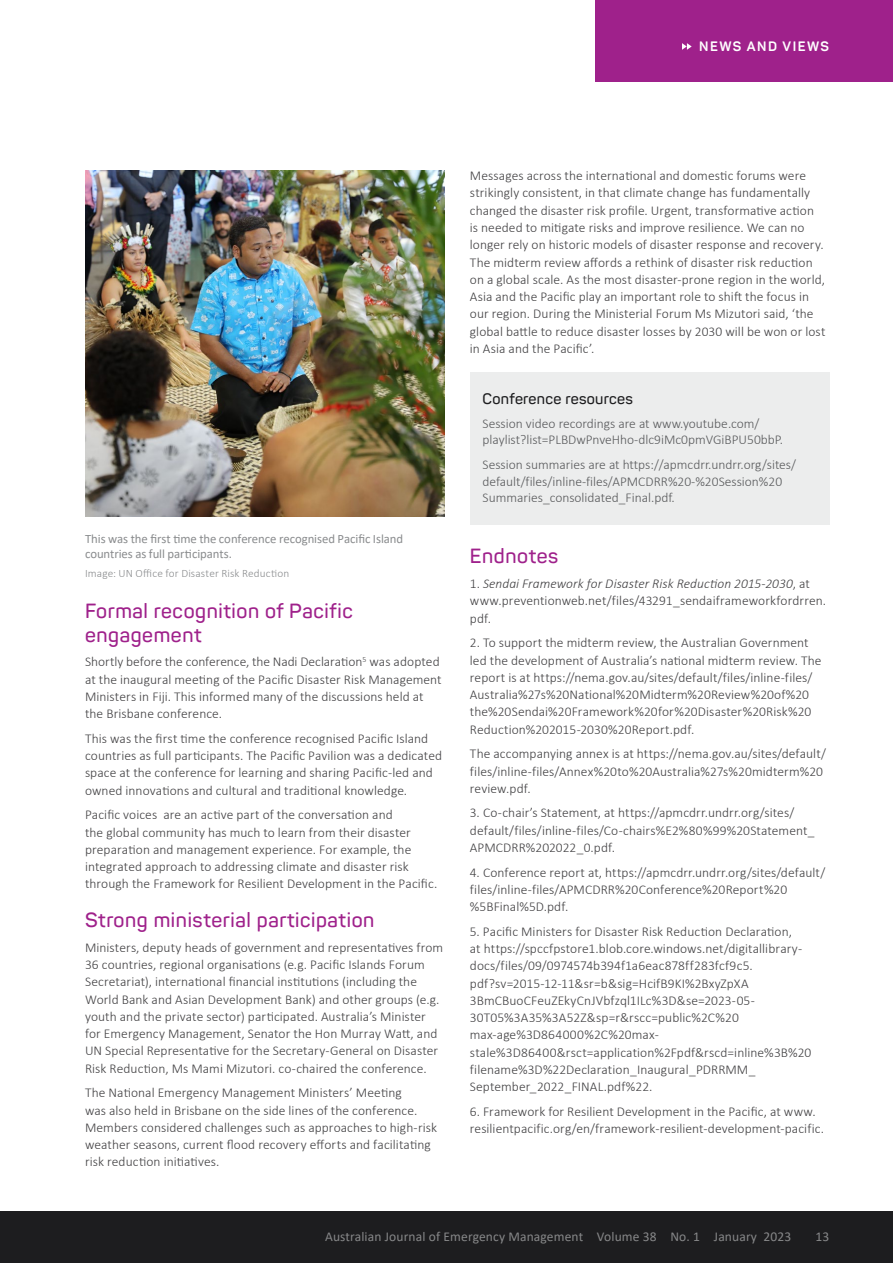
<style>
.page{position:relative;width:893px;height:1263px;background:#fff}
.page>*{position:absolute;margin:0;border:0;box-sizing:border-box;transform-origin:0 0}
.t1{font:600 20.25px/24px "Panton";letter-spacing:.03em;color:#9f218b}
.t2{font:600 15px "Panton";letter-spacing:.02em;color:#1d1d1f}
.t3{font:300 13.5px/17.2px "Calibri";letter-spacing:.005em;color:#414042}
.t4{font:300 13.5px/16.5px "Calibri";color:#58595b}
.t5{font:13.5px "Calibri";letter-spacing:.01em;color:#868788}
.t6{font:700 13.5px "Panton";letter-spacing:.11em;color:#fff}
.t7{font:12.75px/15px "Calibri";letter-spacing:-.005em;color:#8a8c8e}
.t8{font:300 11.25px "Calibri";letter-spacing:.01em;color:#8a8c8e}
.s1{font-style:italic}
</style>
<div class="page">
<div style="left:0;top:1212px;width:893px;height:51px;background:#1d1d1f"></div>
<div style="left:596px;top:0;width:297px;height:81px;background:#9f218b"></div>
<svg style="left:682px;top:43px;width:10px;height:7px"></svg>
<div style="left:470px;top:372px;width:359px;height:48px;background:#eceded"></div>
<div style="left:470px;top:400px;width:359px;height:67px;background:#eceded"></div>
<div style="left:470px;top:442px;width:359px;height:83px;background:#eceded"></div>
<img style="left:85px;top:170px;width:359px;height:347px">
<p class="t6" style="left:699px;top:38px;width:131px">NEWS AND VIEWS</p>
<p class="t7" style="left:85px;top:531px;width:320px">This was the first time the conference recognised Pacific Island countries as full participants.</p>
<p class="t8" style="left:85px;top:566px;width:206px">Image: UN Office for Disaster Risk Reduction</p>
<h1 class="t1" style="left:85px;top:598px;width:269px">Formal recognition of Pacific engagement</h1>
<p class="t3" style="left:85px;top:653px;width:358px">Shortly before the conference, the Nadi Declaration<sup>5</sup> was adopted at the inaugural meeting of the Pacific Disaster Risk Management Ministers in Fiji. This informed many of the discussions held at the Brisbane conference.</p>
<p class="t3" style="left:85px;top:730px;width:359px">This was the first time the conference recognised Pacific Island countries as full participants. The Pacific Pavilion was a dedicated space at the conference for learning and sharing Pacific-led and owned innovations and cultural and traditional knowledge.</p>
<p class="t3" style="left:85px;top:806px;width:354px">Pacific voices are an active part of the conversation and<br>the global community has much to learn from their disaster preparation and management experience. For example, the integrated approach to addressing climate and disaster risk through the Framework for Resilient Development in the Pacific.</p>
<h1 class="t1" style="left:85px;top:908px;width:291px">Strong ministerial participation</h1>
<p class="t3" style="left:85px;top:939px;width:360px">Ministers, deputy heads of government and representatives from 36 countries, regional organisations (e.g. Pacific Islands Forum Secretariat), international financial institutions (including the World Bank and Asian Development Bank) and other groups (e.g. youth and the private sector) participated. Australia’s Minister for Emergency Management, Senator the Hon Murray Watt, and UN Special Representative for the Secretary-General on Disaster Risk Reduction, Ms Mami Mizutori. co-chaired the conference.</p>
<p class="t3" style="left:85px;top:1084px;width:353px">The National Emergency Management Ministers’ Meeting<br>was also held in Brisbane on the side lines of the conference.<br>Members considered challenges such as approaches to high-risk weather seasons, current flood recovery efforts and facilitating risk reduction initiatives.</p>
<p class="t3" style="left:470px;top:167px;width:357px">Messages across the international and domestic forums were strikingly consistent, in that climate change has fundamentally changed the disaster risk profile. Urgent, transformative action is needed to mitigate risks and improve resilience. We can no longer rely on historic models of disaster response and recovery.<br>The midterm review affords a rethink of disaster risk reduction on a global scale. As the most disaster-prone region in the world, Asia and the Pacific play an important role to shift the focus in our region. During the Ministerial Forum Ms Mizutori said, ‘the global battle to reduce disaster losses by 2030 will be won or lost in Asia and the Pacific’.</p>
<p class="t2" style="left:483px;top:389px;width:152px">Conference resources</p>
<p class="t4" style="left:483px;top:415px;width:302px">Session video recordings are at www.youtube.com/ playlist?list=PLBDwPnveHho-dlc9iMc0pmVGiBPU50bbP.</p>
<p class="t4" style="left:483px;top:456px;width:315px">Session summaries are at https://apmcdrr.undrr.org/sites/ default/files/inline-files/APMCDRR%20-%20Session%20<br>Summaries_consolidated_Final.pdf.</p>
<h1 class="t1" style="left:470px;top:544px;width:90px">Endnotes</h1>
<p class="t3" style="left:470px;top:575px;width:358px">1. <span class="s1">Sendai Framework for Disaster Risk Reduction 2015-2030</span>, at www.preventionweb.net/files/43291_sendaiframeworkfordrren. pdf.</p>
<p class="t3" style="left:470px;top:634px;width:353px">2. To support the midterm review, the Australian Government led the development of Australia’s national midterm review. The report is at https://nema.gov.au/sites/default/files/inline-files/ Australia%27s%20National%20Midterm%20Review%20of%20 the%20Sendai%20Framework%20for%20Disaster%20Risk%20<br>Reduction%202015-2030%20Report.pdf.</p>
<p class="t3" style="left:470px;top:745px;width:358px">The accompanying annex is at https://nema.gov.au/sites/default/ files/inline-files/Annex%20to%20Australia%27s%20midterm%20 review.pdf.</p>
<p class="t3" style="left:470px;top:804px;width:346px">3. Co-chair’s Statement, at https://apmcdrr.undrr.org/sites/ default/files/inline-files/Co-chairs%E2%80%99%20Statement_<br>APMCDRR%202022_0.pdf.</p>
<p class="t3" style="left:470px;top:863px;width:357px">4. Conference report at, https://apmcdrr.undrr.org/sites/default/ files/inline-files/APMCDRR%20Conference%20Report%20 %5BFinal%5D.pdf.</p>
<p class="t3" style="left:470px;top:923px;width:343px">5. Pacific Ministers for Disaster Risk Reduction Declaration,<br>at https://spccfpstore1.blob.core.windows.net/digitallibrary&shy;docs/files/09/0974574b394f1a6eac878ff283fcf9c5. pdf?sv=2015-12-11&amp;sr=b&amp;sig=HcifB9KI%2BxyZpXA 3BmCBuoCFeuZEkyCnJVbfzql1ILc%3D&amp;se=2023-05- 30T05%3A35%3A52Z&amp;sp=r&amp;rscc=public%2C%20 max-age%3D864000%2C%20max&shy;stale%3D86400&amp;rsct=application%2Fpdf&amp;rscd=inline%3B%20 filename%3D%22Declaration_Inaugural_PDRRMM_ September_2022_FINAL.pdf%22.</p>
<p class="t3" style="left:470px;top:1102px;width:356px">6. Framework for Resilient Development in the Pacific, at www. resilientpacific.org/en/framework-resilient-development-pacific.</p>
<p class="t5" style="left:325px;top:1227px;width:468px">Australian Journal of Emergency Management Volume 38 No. 1 January 2023</p>
<p class="t5" style="left:815px;top:1227px;width:15px">13</p>
</div>
